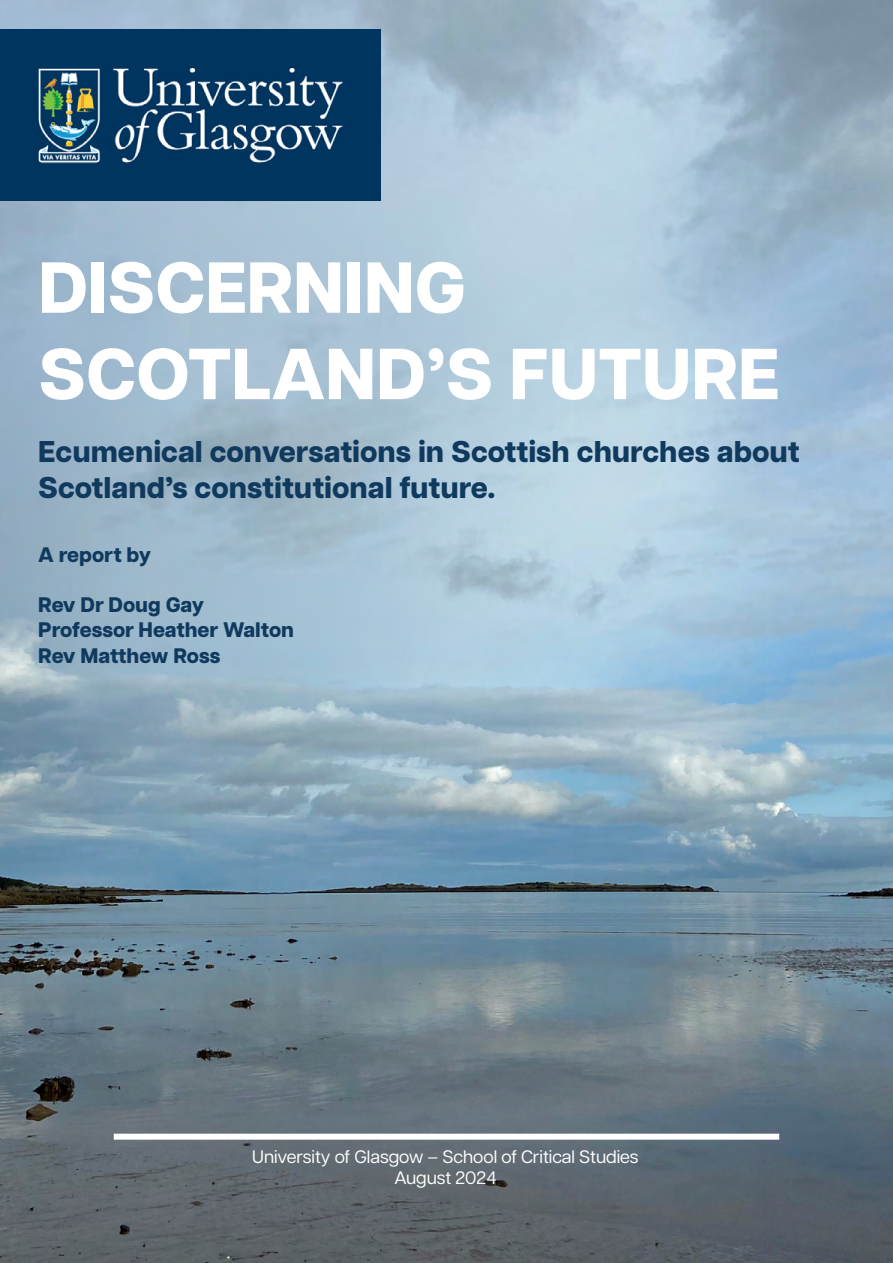
<style>
.page{position:relative;width:893px;height:1263px;background:#fff}
.page>*{position:absolute;margin:0;border:0;box-sizing:border-box;transform-origin:0 0}
.t1{font:800 72px/86.4px "Articulat CF";color:#fff}
.t2{font:800 30px/36px "Articulat CF";color:#0f395d}
.t3{font:800 21px/25.2px "Articulat CF";color:#0f395d}
.t4{font:18px/21.6px "Articulat CF";color:#fff;text-align:center}
</style>
<div class="page">
<img style="left:0;top:0;width:893px;height:1263px">
<div style="left:114px;top:1134px;width:665px;height:6px;background:#fff"></div>
<img style="left:0;top:30px;width:381px;height:171px">
<h1 class="t1" style="left:38px;top:243px;width:742px">DISCERNING<br>SCOTLAND’S FUTURE</h1>
<p class="t2" style="left:38px;top:433px;width:763px">Ecumenical conversations in Scottish churches about<br>Scotland’s constitutional future.</p>
<p class="t3" style="left:38px;top:541px;width:114px">A report by</p>
<p class="t3" style="left:38px;top:592px;width:257px">Rev Dr Doug Gay<br>Professor Heather Walton<br>Rev Matthew Ross</p>
<p class="t4" style="left:252px;top:1144px;width:388px">University of Glasgow – School of Critical Studies<br>August 2024</p>
</div>
